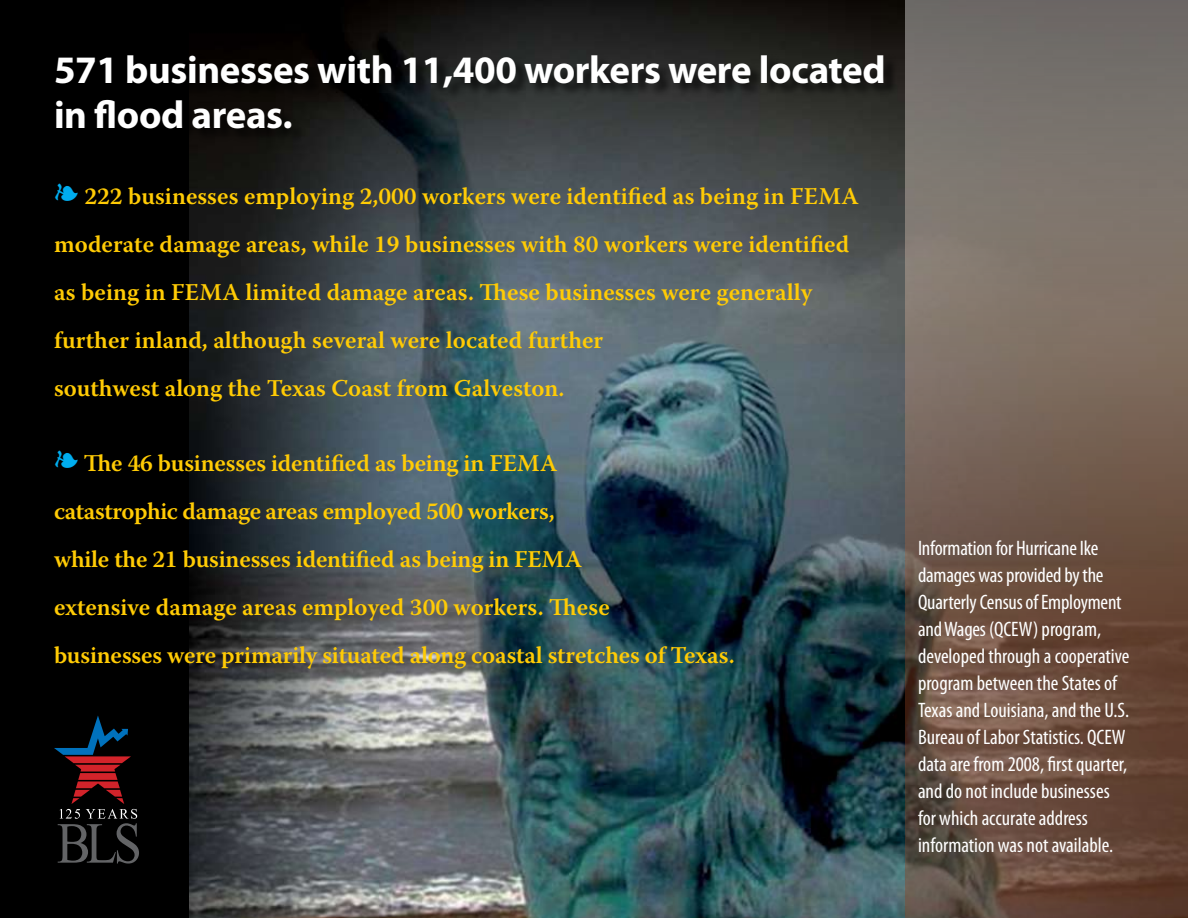
<style>
.page{position:relative;width:1188px;height:918px;background:#000}
.page>*{position:absolute;margin:0;border:0;box-sizing:border-box;transform-origin:0 0}
.t1{font:700 39px/45px "Myriad Pro";letter-spacing:-.01em;color:#fff}
.t2{font:600 24px/48px "Warnock Pro";color:#ffcb05}
.t3{font:condensed 21px/27px "Myriad Pro";color:#fff}
.s1{font-size:33px;color:#00adef}
</style>
<div class="page">
<img style="left:189px;top:0;width:716px;height:918px">
<div style="left:55px;top:55px;width:844px;height:89px;background:#000;opacity:.7"></div>
<svg style="left:905px;top:0;width:283px;height:918px;background:#715e53"></svg>
<svg style="left:54px;top:716px;width:85px;height:148px"></svg>
<h1 class="t1" style="left:54px;top:46px;width:833px">571 businesses with 11,400 workers were located in flood areas.</h1>
<p class="t2" style="left:54px;top:171px;width:807px"><span class="s1">q</span> 222 businesses employing 2,000 workers were identified as being in FEMA moderate damage areas, while 19 businesses with 80 workers were identified as being in FEMA limited damage areas. These businesses were generally further inland, although several were located further<br>southwest along the Texas Coast from Galveston.</p>
<p class="t2" style="left:54px;top:438px;width:682px"><span class="s1">q</span> The 46 businesses identified as being in FEMA<br>catastrophic damage areas employed 500 workers,<br>while the 21 businesses identified as being in FEMA<br>extensive damage areas employed 300 workers. These<br>businesses were primarily situated along coastal stretches of Texas.</p>
<p class="t3" style="left:918px;top:534px;width:213px">Information for Hurricane Ike damages was provided by the<br>Quarterly Census of Employment and Wages (QCEW) program, developed through a cooperative program between the States of<br>Texas and Louisiana, and the U.S.<br>Bureau of Labor Statistics. QCEW data are from 2008, first quarter, and do not include businesses for which accurate address information was not available.</p>
</div>
